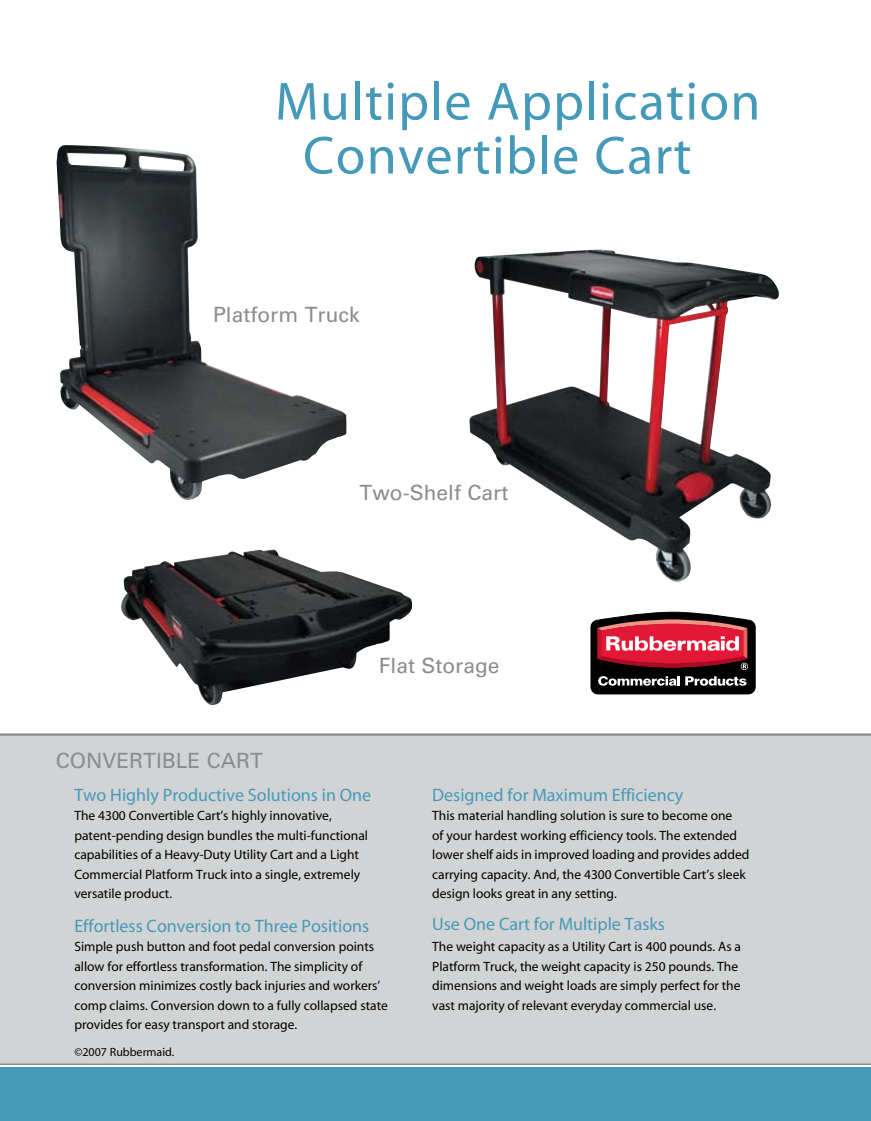
<style>
.page{position:relative;width:871px;height:1121px;background:#fff}
.page>*{position:absolute;margin:0;border:0;box-sizing:border-box;transform-origin:0 0}
.t1{font:54px/54px "Myriad";letter-spacing:.025em;color:#469ab9}
.t2{font:21px "Univers LT Std";color:#8a8c8e}
.t3{font:18px "Myriad";color:#469ab9}
.t4{font:13.5px/19.5px "Myriad";color:#000}
.t5{font:12px "Myriad";color:#000}
</style>
<div class="page">
<img style="left:469px;top:249px;width:310px;height:333px">
<img style="left:121px;top:549px;width:291px;height:156px">
<img style="left:57px;top:145px;width:289px;height:355px">
<div style="left:0;top:734px;width:871px;height:330px;background:#d1d3d4"></div>
<hr style="left:0;top:733px;width:871px;height:2px;background:#8a8c8e">
<div style="left:0;top:1067px;width:871px;height:53px;background:#469ab9"></div>
<hr style="left:0;top:1063px;width:871px;height:2px;background:#8a8c8e">
<svg style="left:590px;top:611px;width:166px;height:84px"></svg>
<svg style="left:591px;top:612px;width:164px;height:82px;background:#823841"></svg>
<p class="t1" style="left:303px;top:77px;width:459px;text-indent:-28px">Multiple Application<br>Convertible Cart</p>
<p class="t2" style="left:213px;top:302px;width:148px">Platform Truck</p>
<p class="t2" style="left:359px;top:480px;width:150px">Two-Shelf Cart</p>
<p class="t2" style="left:56px;top:748px;width:209px">CONVERTIBLE CART</p>
<p class="t2" style="left:379px;top:653px;width:122px">Flat Storage</p>
<p class="t3" style="left:74px;top:786px;width:298px">Two Highly Productive Solutions in One</p>
<p class="t4" style="left:74px;top:806px;width:295px">The 4300 Convertible Cart’s highly innovative, patent-pending design bundles the multi-functional capabilities of a Heavy-Duty Utility Cart and a Light Commercial Platform Truck into a single, extremely versatile product.</p>
<p class="t3" style="left:74px;top:916px;width:296px">Effortless Conversion to Three Positions</p>
<p class="t4" style="left:74px;top:937px;width:315px">Simple push button and foot pedal conversion points allow for effortless transformation. The simplicity of conversion minimizes costly back injuries and workers’ comp claims. Conversion down to a fully collapsed state provides for easy transport and storage.</p>
<p class="t5" style="left:74px;top:1046px;width:102px">©2007 Rubbermaid.</p>
<p class="t3" style="left:432px;top:786px;width:253px">Designed for Maximum Efficiency</p>
<p class="t4" style="left:432px;top:806px;width:319px">This material handling solution is sure to become one<br>of your hardest working efficiency tools. The extended lower shelf aids in improved loading and provides added carrying capacity. And, the 4300 Convertible Cart’s sleek design looks great in any setting.</p>
<p class="t3" style="left:432px;top:915px;width:234px">Use One Cart for Multiple Tasks</p>
<p class="t4" style="left:432px;top:937px;width:310px">The weight capacity as a Utility Cart is 400 pounds. As a Platform Truck, the weight capacity is 250 pounds. The dimensions and weight loads are simply perfect for the vast majority of relevant everyday commercial use.</p>
</div>
